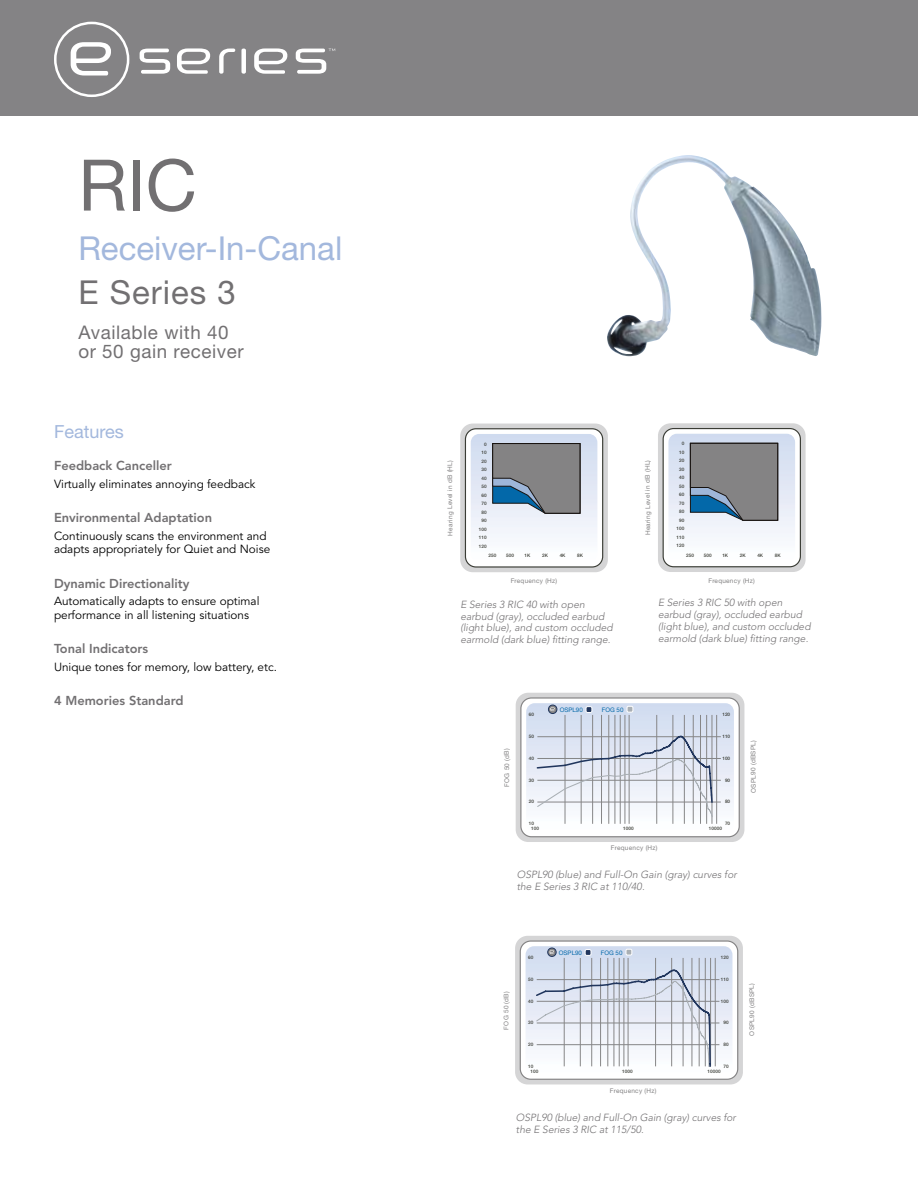
<style>
.page{position:relative;width:918px;height:1188px;background:#fff}
.page>*{position:absolute;margin:0;border:0;box-sizing:border-box;transform-origin:0 0}
.t1{font:71.25px "Helvetica Neue LT Std";color:#727072}
.t2{font:33px "Helvetica Neue LT Std";color:#a3b8dd}
.t3{font:33px "Helvetica Neue LT Std";letter-spacing:.03em;color:#727072}
.t4{font:18.75px/19.6px "Helvetica Neue LT Std";letter-spacing:.03em;color:#727072}
.t5{font:18px "Helvetica Neue LT Std";color:#a3b8dd}
.t6{font:12.9px "Avenir LT SLI Std Heavy";color:#727072}
.t7{font:11.7px/13.2px "Avenir LT SLI Std Book";color:#000}
.t8{font:italic 300 10.35px/11.7px "Avenir LT Std";color:#727072}
.t9{font:6.45px "Helvetica Neue LT Std";letter-spacing:.035em;color:#848384}
.t10{font:6.3px "Helvetica Neue LT Std";color:#0368a9}
.t11{font:6.15px "Helvetica Neue LT Std";color:#0368a9}
.t12{font:500 4.65px/8.6px "Helvetica Neue LT Std";color:#3b3d36;text-align:right}
</style>
<div class="page">
<div style="left:0;top:0;width:918px;height:115px;background:#848385"></div>
<img style="left:607px;top:155px;width:215px;height:201px">
<div style="left:54px;top:22px;width:75px;height:75px;border:3px solid #fff;border-radius:50%"></div>
<svg style="left:140px;top:49px;width:30px;height:25px"></svg>
<svg style="left:296px;top:49px;width:39px;height:25px"></svg>
<div style="left:241px;top:49px;width:5px;height:25px;background:#fff;border-radius:2px"></div>
<svg style="left:219px;top:49px;width:16px;height:25px"></svg>
<svg style="left:177px;top:48px;width:33px;height:26px"></svg>
<svg style="left:254px;top:48px;width:33px;height:26px"></svg>
<svg style="left:71px;top:42px;width:40px;height:34px"></svg>
<div style="left:515px;top:936px;width:228px;height:148px;background:#d5d5d6;border-radius:13px"></div>
<div style="left:520px;top:941px;width:218px;height:138px;background:#fff;border-radius:11px"></div>
<div style="left:520px;top:940px;width:218px;height:140px;border:1px solid #848384;border-radius:11px"></div>
<svg style="left:526px;top:946px;width:206px;height:121px"></svg>
<div style="left:516px;top:693px;width:228px;height:149px;background:#d5d5d6;border-radius:13px"></div>
<div style="left:521px;top:698px;width:218px;height:139px;background:#fff;border-radius:11px"></div>
<div style="left:520px;top:697px;width:220px;height:140px;border:1px solid #848384;border-radius:11px"></div>
<svg style="left:526px;top:703px;width:208px;height:121px"></svg>
<div style="left:460px;top:424px;width:148px;height:148px;background:#d5d5d6;border-radius:13px"></div>
<div style="left:465px;top:429px;width:138px;height:138px;background:#fff;border-radius:11px"></div>
<div style="left:465px;top:428px;width:138px;height:140px;border:1px solid #3b3d36;border-radius:11px"></div>
<svg style="left:471px;top:434px;width:126px;height:103px"></svg>
<div style="left:658px;top:423px;width:148px;height:149px;background:#d5d5d6;border-radius:13px"></div>
<div style="left:663px;top:429px;width:137px;height:138px;background:#fff;border-radius:11px"></div>
<div style="left:663px;top:428px;width:138px;height:139px;border:1px solid #3b3d36;border-radius:11px"></div>
<svg style="left:668px;top:434px;width:127px;height:103px"></svg>
<h1 class="t1" style="left:78px;top:143px;width:120px">RIC</h1>
<h2 class="t2" style="left:78px;top:228px;width:266px">Receiver-In-Canal</h2>
<h2 class="t3" style="left:78px;top:272px;width:159px">E Series 3</h2>
<h3 class="t4" style="left:78px;top:322px;width:167px">Available with 40 or 50 gain receiver</h3>
<h3 class="t5" style="left:54px;top:421px;width:71px">Features</h3>
<p class="t6" style="left:54px;top:458px;width:119px">Feedback Canceller</p>
<p class="t7" style="left:54px;top:477px;width:203px">Virtually eliminates annoying feedback</p>
<p class="t6" style="left:54px;top:510px;width:160px">Environmental Adaptation</p>
<p class="t7" style="left:54px;top:530px;width:218px">Continuously scans the environment and adapts appropriately for Quiet and Noise</p>
<p class="t6" style="left:54px;top:576px;width:137px">Dynamic Directionality</p>
<p class="t7" style="left:54px;top:595px;width:207px">Automatically adapts to ensure optimal performance in all listening situations</p>
<p class="t6" style="left:54px;top:641px;width:96px">Tonal Indicators</p>
<p class="t7" style="left:54px;top:660px;width:225px">Unique tones for memory, low battery, etc.</p>
<p class="t6" style="left:54px;top:693px;width:131px">4 Memories Standard</p>
<p class="t9" style="left:446px;top:536px;width:77px;rotate:-90deg">Hearing Level in dB (HL)</p>
<p class="t12" style="left:479px;top:440px;width:9px">0<br>10<br>20<br>30<br>40<br>50<br>60<br>70<br>80<br>90<br>100<br>110<br>120</p>
<p class="t12" style="left:489px;top:551px;width:9px">250</p>
<p class="t12" style="left:506px;top:551px;width:9px">500</p>
<p class="t12" style="left:525px;top:551px;width:7px">1K</p>
<p class="t12" style="left:542px;top:551px;width:7px">2K</p>
<p class="t12" style="left:560px;top:551px;width:7px">4K</p>
<p class="t12" style="left:577px;top:551px;width:7px">8K</p>
<p class="t9" style="left:511px;top:577px;width:48px">Frequency (Hz)</p>
<p class="t8" style="left:460px;top:599px;width:154px">E Series 3 RIC 40 with open earbud (gray), occluded earbud (light blue), and custom occluded earmold (dark blue) fitting range.</p>
<p class="t9" style="left:644px;top:535px;width:77px;rotate:-90deg">Hearing Level in dB (HL)</p>
<p class="t12" style="left:677px;top:439px;width:9px">0<br>10<br>20<br>30<br>40<br>50<br>60<br>70<br>80<br>90<br>100<br>110<br>120</p>
<p class="t12" style="left:686px;top:551px;width:9px">250</p>
<p class="t12" style="left:704px;top:551px;width:9px">500</p>
<p class="t12" style="left:722px;top:551px;width:7px">1K</p>
<p class="t12" style="left:740px;top:551px;width:7px">2K</p>
<p class="t12" style="left:757px;top:551px;width:7px">4K</p>
<p class="t12" style="left:775px;top:551px;width:7px">8K</p>
<p class="t9" style="left:708px;top:577px;width:48px">Frequency (Hz)</p>
<p class="t8" style="left:658px;top:597px;width:154px">E Series 3 RIC 50 with open earbud (gray), occluded earbud (light blue), and custom occluded earmold (dark blue) fitting range.</p>
<p class="t12" style="left:529px;top:710px;width:7px">60</p>
<p class="t12" style="left:529px;top:732px;width:7px">50</p>
<p class="t10" style="left:560px;top:706px;width:25px">OSPL90</p>
<p class="t10" style="left:602px;top:706px;width:23px">FOG 50</p>
<p class="t12" style="left:722px;top:710px;width:9px">120</p>
<p class="t12" style="left:722px;top:732px;width:9px">110</p>
<p class="t9" style="left:503px;top:787px;width:40px;rotate:-90deg">FOG 50 (dB)</p>
<p class="t9" style="left:749px;top:793px;width:54px;rotate:-90deg">OSPL90 (dBSPL)</p>
<p class="t12" style="left:529px;top:754px;width:7px">40</p>
<p class="t12" style="left:722px;top:754px;width:9px">100</p>
<p class="t12" style="left:529px;top:776px;width:7px">30</p>
<p class="t12" style="left:725px;top:776px;width:7px">90</p>
<p class="t12" style="left:529px;top:797px;width:7px">20</p>
<p class="t12" style="left:725px;top:797px;width:7px">80</p>
<p class="t12" style="left:529px;top:819px;width:7px">10</p>
<p class="t12" style="left:725px;top:819px;width:7px">70</p>
<p class="t12" style="left:531px;top:824px;width:9px">100</p>
<p class="t12" style="left:623px;top:824px;width:12px">1000</p>
<p class="t12" style="left:709px;top:824px;width:15px">10000</p>
<p class="t9" style="left:611px;top:844px;width:48px">Frequency (Hz)</p>
<p class="t8" style="left:517px;top:869px;width:222px">OSPL90 (blue) and Full-On Gain (gray) curves for the E Series 3 RIC at 110/40.</p>
<p class="t12" style="left:528px;top:953px;width:7px">60</p>
<p class="t12" style="left:528px;top:975px;width:7px">50</p>
<p class="t11" style="left:559px;top:949px;width:25px">OSPL90</p>
<p class="t11" style="left:601px;top:949px;width:23px">FOG 50</p>
<p class="t12" style="left:721px;top:953px;width:9px">120</p>
<p class="t12" style="left:721px;top:975px;width:9px">110</p>
<p class="t9" style="left:502px;top:1030px;width:40px;rotate:-90deg">FOG 50 (dB)</p>
<p class="t9" style="left:748px;top:1036px;width:54px;rotate:-90deg">OSPL90 (dBSPL)</p>
<p class="t12" style="left:528px;top:997px;width:7px">40</p>
<p class="t12" style="left:721px;top:997px;width:9px">100</p>
<p class="t12" style="left:528px;top:1018px;width:7px">30</p>
<p class="t12" style="left:724px;top:1018px;width:7px">90</p>
<p class="t12" style="left:528px;top:1040px;width:7px">20</p>
<p class="t12" style="left:724px;top:1040px;width:7px">80</p>
<p class="t12" style="left:528px;top:1062px;width:7px">10</p>
<p class="t12" style="left:724px;top:1062px;width:7px">70</p>
<p class="t12" style="left:530px;top:1067px;width:9px">100</p>
<p class="t12" style="left:622px;top:1067px;width:12px">1000</p>
<p class="t12" style="left:708px;top:1067px;width:15px">10000</p>
<p class="t9" style="left:610px;top:1087px;width:48px">Frequency (Hz)</p>
<p class="t8" style="left:516px;top:1112px;width:222px">OSPL90 (blue) and Full-On Gain (gray) curves for the E Series 3 RIC at 115/50.</p>
</div>
